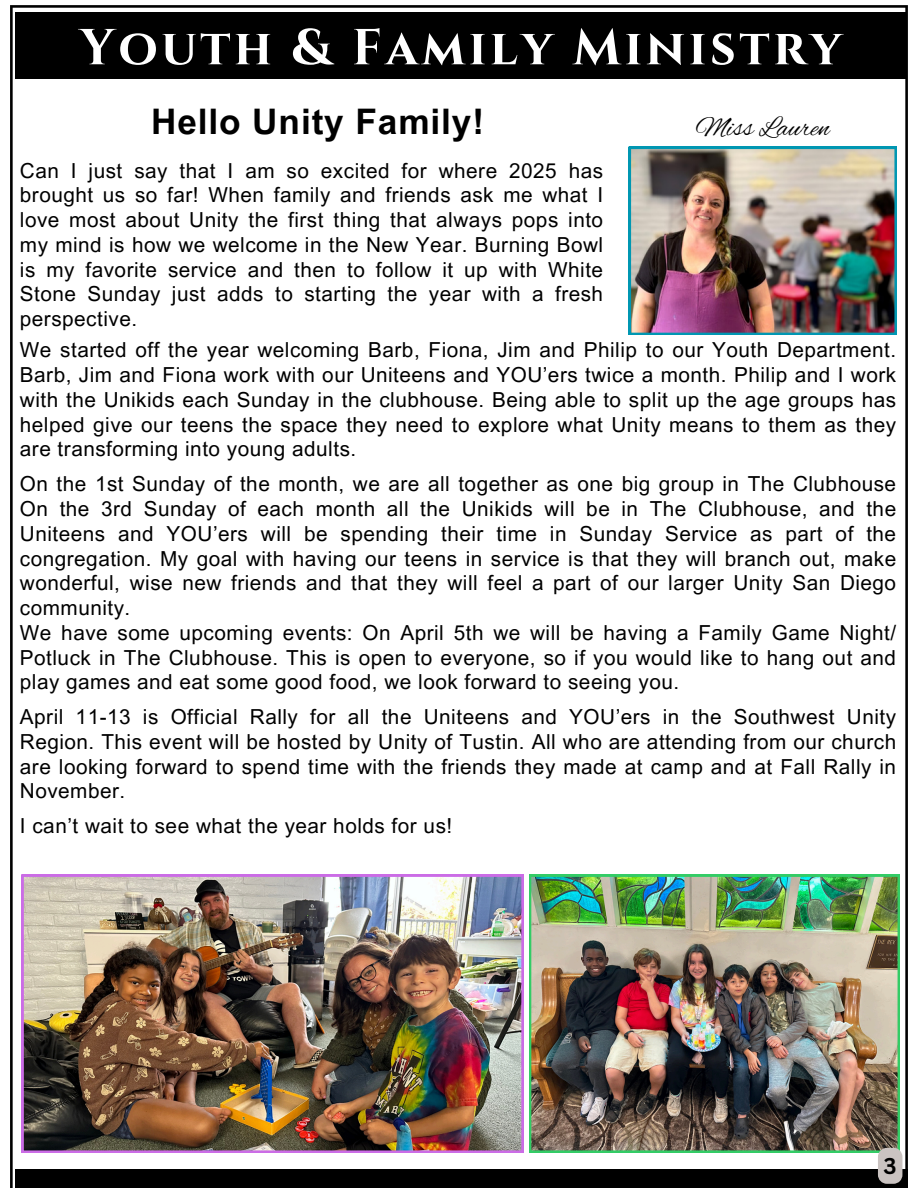
<style>
.page{position:relative;width:918px;height:1188px;background:#fff}
.page>*{position:absolute;margin:0;border:0;box-sizing:border-box;transform-origin:0 0}
.t1{font:700 50.4px "Cinzel";letter-spacing:.07em;color:#fff}
.t2{font:700 35.25px "Arial MT Pro";letter-spacing:.025em;color:#000}
.t3{font:27.75px "Alex Brush";color:#000}
.t4{font:700 22.2px "Canva Sans";color:#000}
.t5{font:20.7px/24.8px "Arial MT Pro";letter-spacing:.025em;color:#000;text-align:justify}
</style>
<div class="page">
<img style="left:10px;top:5px;width:898px;height:1183px">
<p class="t1" style="left:79px;top:15px;width:764px">Youth &amp; Family Ministry</p>
<p class="t2" style="left:151px;top:108px;width:335px">Hello Unity Family!</p>
<p class="t5" style="left:20px;top:161px;width:585px">Can I just say that I am so excited for where 2025 has brought us so far! When family and friends ask me what I love most about Unity the first thing that always pops into my mind is how we welcome in the New Year. Burning Bowl is my favorite service and then to follow it up with White Stone Sunday just adds to starting the year with a fresh perspective.</p>
<p class="t3" style="left:696px;top:112px;width:135px">Miss Lauren</p>
<p class="t5" style="left:20px;top:340px;width:878px">We started off the year welcoming Barb, Fiona, Jim and Philip to our Youth Department.<br>Barb, Jim and Fiona work with our Uniteens and YOU’ers twice a month. Philip and I work with the Unikids each Sunday in the clubhouse. Being able to split up the age groups has helped give our teens the space they need to explore what Unity means to them as they are transforming into young adults.</p>
<h3 class="t5" style="left:20px;top:474px;width:878px">On the 1st Sunday of the month, we are all together as one big group in The Clubhouse On the 3rd Sunday of each month all the Unikids will be in The Clubhouse, and the Uniteens and YOU’ers will be spending their time in Sunday Service as part of the congregation. My goal with having our teens in service is that they will branch out, make wonderful, wise new friends and that they will feel a part of our larger Unity San Diego community.</h3>
<p class="t5" style="left:20px;top:623px;width:878px">We have some upcoming events: On April 5th we will be having a Family Game Night/ Potluck in The Clubhouse. This is open to everyone, so if you would like to hang out and play games and eat some good food, we look forward to seeing you.</p>
<p class="t5" style="left:20px;top:707px;width:878px">April 11-13 is Official Rally for all the Uniteens and YOU’ers in the Southwest Unity Region. This event will be hosted by Unity of Tustin. All who are attending from our church are looking forward to spend time with the friends they made at camp and at Fall Rally in November.</p>
<p class="t5" style="left:20px;top:816px;width:434px">I can’t wait to see what the year holds for us!</p>
<p class="t4" style="left:884px;top:1151px;width:15px">3</p>
</div>
